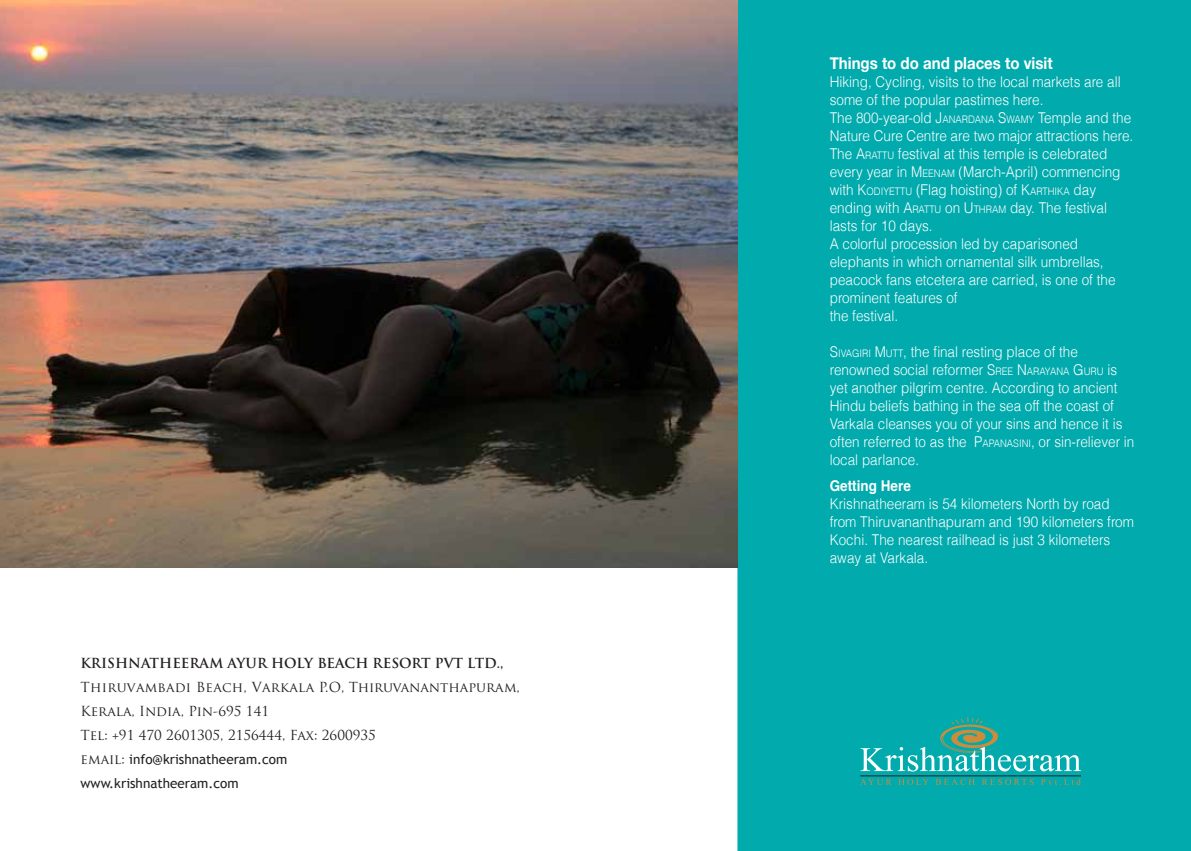
<style>
.page{position:relative;width:1191px;height:851px;background:#fff}
.page>*{position:absolute;margin:0;border:0;box-sizing:border-box;transform-origin:0 0}
.t1{font:700 16.5px "Helvetica Neue";color:#fff;scale:.91 1}
.t2{font:300 14.85px/18px "Helvetica";color:#fff;scale:.91 1}
.t3{font:700 14.85px "Helvetica";color:#fff;scale:.91 1}
.t4{font:13.5px/24px "Trajan Pro";color:#231f20}
.t5{font:13.5px/24px "Trebuchet MS";color:#231f20}
.t6{font:700 13.5px "Trajan Pro";color:#231f20}
.s1{font-family:"Trajan Pro"}
.s2{font-style:inherit}
.s3{font-size:10.35px}
</style>
<div class="page">
<div style="left:737px;top:0;width:454px;height:850px;background:#00aaad"></div>
<div style="left:850px;top:703px;width:241px;height:85px;background:#00aaad"></div>
<svg style="left:860px;top:716px;width:221px;height:55px"></svg>
<svg style="left:861px;top:778px;width:219px;height:6px"></svg>
<hr style="left:860px;top:775px;width:221px;height:1px;background:#231f20">
<img style="left:0;top:0;width:737px;height:567px">
<p class="t6" style="left:81px;top:654px;width:424px">KRISHNATHEERAM AYUR HOLY BEACH RESORT PVT LTD.,</p>
<p class="t4" style="left:81px;top:674px;width:441px">Thiruvambadi Beach, Varkala P.O, Thiruvananthapuram,<br>Kerala, India, Pin-695 141<br>Tel: +91 470 2601305, 2156444, Fax: 2600935</p>
<p class="t5" style="left:81px;top:746px;width:208px"><span class="s1">email:</span> info@krishnatheeram.com www.krishnatheeram.com</p>
<p class="t1" style="left:829px;top:50px;width:246px">Things to do and places to visit</p>
<p class="t2" style="left:829px;top:72px;width:335px">Hiking, Cycling, visits to the local markets are all some of the popular pastimes here.<br>The 800-year-old <span class="s2">J</span><span class="s3">ANARDANA</span> <span class="s2">S</span><span class="s3">WAMY</span> Temple and the Nature Cure Centre are two major attractions here.<br>The <span class="s2">A</span><span class="s3">RATTU</span> festival at this temple is celebrated every year in <span class="s2">M</span> <span class="s3">EENAM</span> (March-April) commencing with <span class="s2">K</span><span class="s3">ODIYETTU</span> (Flag hoisting) of <span class="s2">K</span><span class="s3">ARTHIKA</span> day ending with <span class="s2">A</span><span class="s3">RATTU</span> on <span class="s2">U</span> <span class="s3">THRAM</span> day. The festival lasts for 10 days.<br>A colorful procession led by caparisoned elephants in which ornamental silk umbrellas, peacock fans etcetera are carried, is one of the prominent features of<br>the festival.</p>
<p class="t2" style="left:829px;top:342px;width:336px"><span class="s2">S</span><span class="s3">IVAGIRI</span> <span class="s2">M</span> <span class="s3">UTT</span>, the final resting place of the renowned social reformer <span class="s2">S</span><span class="s3">REE</span> <span class="s2">N</span><span class="s3">ARAYANA</span> <span class="s2">G</span> <span class="s3">URU</span> is yet another pilgrim centre. According to ancient Hindu beliefs bathing in the sea off the coast of Varkala cleanses you of your sins and hence it is often referred to as the <span class="s2">P</span><span class="s3">APANASINI</span><span class="s2">,</span> or sin-reliever in local parlance.</p>
<p class="t3" style="left:829px;top:474px;width:91px">Getting Here</p>
<p class="t2" style="left:829px;top:494px;width:336px">Krishnatheeram is 54 kilometers North by road from Thiruvananthapuram and 190 kilometers from Kochi. The nearest railhead is just 3 kilometers away at Varkala.</p>
</div>
